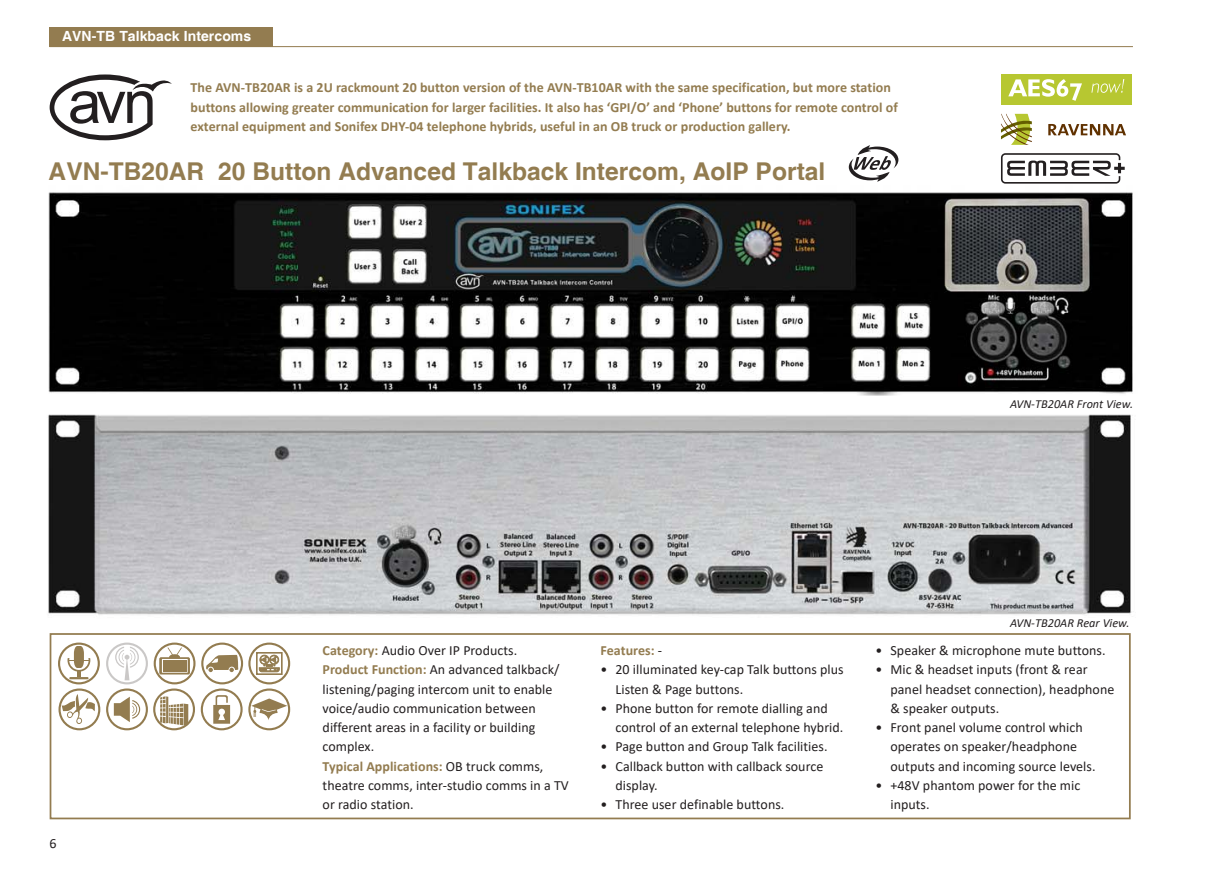
<style>
.page{position:relative;width:1231px;height:869px;background:#fff}
.page>*{position:absolute;margin:0;border:0;box-sizing:border-box;transform-origin:0 0}
.t1{font:700 24.5px "Helvetica";color:#937c50}
.t2{font:14px/19.2px "Calibri";letter-spacing:.005em;color:#231f20}
.t3{font:700 14px/19.2px "Calibri";letter-spacing:.005em;color:#937c50}
.t4{font:700 14px "Helvetica";letter-spacing:.005em;color:#fff}
.t5{font:italic 12.25px "Calibri";letter-spacing:.005em;color:#231f20}
.s1{font-weight:700;color:#937c50}
.s2{font-weight:400;color:#231f20}
</style>
<div class="page">
<div style="left:50px;top:28px;width:223px;height:19px;background:#937c50"></div>
<hr style="left:50px;top:46px;width:1082px;height:1px;background:#937c50">
<div style="left:50px;top:632px;width:1080px;height:187px;border:2px solid #937c50"></div>
<div style="left:106px;top:642px;width:42px;height:42px;border:2px solid #cac8c7;border-radius:50%"></div>
<svg style="left:115px;top:646px;width:24px;height:34px"></svg>
<div style="left:154px;top:642px;width:41px;height:42px;border:2px solid #937c50;border-radius:50%"></div>
<svg style="left:159px;top:647px;width:31px;height:27px"></svg>
<div style="left:163px;top:660px;width:23px;height:11px;background:#937c50"></div>
<svg style="left:206px;top:654px;width:32px;height:17px"></svg>
<div style="left:201px;top:642px;width:42px;height:42px;border:2px solid #937c50;border-radius:50%"></div>
<div style="left:58px;top:688px;width:42px;height:42px;border:2px solid #937c50;border-radius:50%"></div>
<svg style="left:62px;top:693px;width:35px;height:30px"></svg>
<div style="left:106px;top:688px;width:42px;height:42px;border:2px solid #937c50;border-radius:50%"></div>
<svg style="left:114px;top:696px;width:26px;height:25px"></svg>
<div style="left:58px;top:642px;width:42px;height:42px;border:2px solid #937c50;border-radius:50%"></div>
<svg style="left:67px;top:645px;width:23px;height:31px"></svg>
<hr style="left:69px;top:676px;width:20px;height:3px;background:#937c50">
<div style="left:248px;top:642px;width:42px;height:42px;border:2px solid #937c50;border-radius:50%"></div>
<div style="left:260px;top:654px;width:9px;height:10px;border:1px solid #937c50;border-radius:50%"></div>
<div style="left:269px;top:654px;width:10px;height:10px;border:1px solid #937c50;border-radius:50%"></div>
<svg style="left:259px;top:655px;width:20px;height:16px"></svg>
<div style="left:256px;top:651px;width:26px;height:23px;border:2px solid #937c50"></div>
<div style="left:153px;top:688px;width:42px;height:42px;border:2px solid #937c50;border-radius:50%"></div>
<hr style="left:180px;top:707px;width:3px;height:18px;background:#937c50">
<svg style="left:159px;top:696px;width:29px;height:28px"></svg>
<hr style="left:166px;top:696px;width:2px;height:27px;background:#937c50">
<div style="left:201px;top:688px;width:41px;height:42px;border:2px solid #937c50;border-radius:50%"></div>
<svg style="left:213px;top:695px;width:17px;height:28px"></svg>
<div style="left:248px;top:688px;width:42px;height:42px;border:2px solid #937c50;border-radius:50%"></div>
<svg style="left:251px;top:698px;width:36px;height:22px"></svg>
<img style="left:48px;top:192px;width:1085px;height:203px">
<img style="left:48px;top:414px;width:1084px;height:201px">
<svg style="left:50px;top:74px;width:122px;height:66px"></svg>
<svg style="left:848px;top:145px;width:50px;height:36px"></svg>
<div style="left:1000px;top:74px;width:131px;height:31px;background:#b7c731"></div>
<svg style="left:1008px;top:79px;width:73px;height:22px"></svg>
<svg style="left:1091px;top:79px;width:33px;height:14px"></svg>
<svg style="left:1001px;top:153px;width:123px;height:30px"></svg>
<svg style="left:1048px;top:124px;width:77px;height:11px"></svg>
<svg style="left:1001px;top:114px;width:31px;height:31px"></svg>
<p class="t4" style="left:62px;top:28px;width:191px">AVN-TB Talkback Intercoms</p>
<p class="t3" style="left:191px;top:79px;width:708px">The AVN-TB20AR is a 2U rackmount 20 button version of the AVN-TB10AR with the same specification, but more station buttons allowing greater communication for larger facilities. It also has ‘GPI/O’ and ‘Phone’ buttons for remote control of external equipment and Sonifex DHY-04 telephone hybrids, useful in an OB truck or production gallery.</p>
<h1 class="t1" style="left:49px;top:158px;width:778px">AVN-TB20AR 20 Button Advanced Talkback Intercom, AoIP Portal</h1>
<p class="t2" style="left:50px;top:834px;width:9px">6</p>
<p class="t5" style="left:1009px;top:398px;width:124px">AVN-TB20AR Front View.</p>
<p class="t2" style="left:322px;top:641px;width:248px"><span class="s1">Category:</span> Audio Over IP Products.<br><span class="s1">Product Function:</span> An advanced talkback/ listening/paging intercom unit to enable voice/audio communication between different areas in a facility or building complex.<br><span class="s1">Typical Applications:</span> OB truck comms, theatre comms, inter-studio comms in a TV or radio station.</p>
<p class="t3" style="left:600px;top:641px;width:63px">Features: <span class="s2">-</span></p>
<p class="t2" style="left:615px;top:661px;width:229px;text-indent:-15px">• 20 illuminated key-cap Talk buttons plus<br>Listen &amp; Page buttons.</p>
<p class="t2" style="left:615px;top:699px;width:229px;text-indent:-15px">• Phone button for remote dialling and control of an external telephone hybrid.</p>
<p class="t2" style="left:600px;top:738px;width:228px">• Page button and Group Talk facilities.</p>
<p class="t2" style="left:615px;top:757px;width:209px;text-indent:-15px">• Callback button with callback source display.</p>
<p class="t2" style="left:600px;top:795px;width:185px">• Three user definable buttons.</p>
<p class="t5" style="left:1009px;top:617px;width:121px">AVN-TB20AR Rear View.</p>
<p class="t2" style="left:875px;top:641px;width:231px">• Speaker &amp; microphone mute buttons.</p>
<p class="t2" style="left:890px;top:661px;width:225px;text-indent:-15px">• Mic &amp; headset inputs (front &amp; rear panel headset connection), headphone &amp; speaker outputs.</p>
<p class="t2" style="left:890px;top:718px;width:206px;text-indent:-15px">• Front panel volume control which operates on speaker/headphone outputs and incoming source levels.</p>
<p class="t2" style="left:890px;top:776px;width:191px;text-indent:-15px">• +48V phantom power for the mic inputs.</p>
</div>
